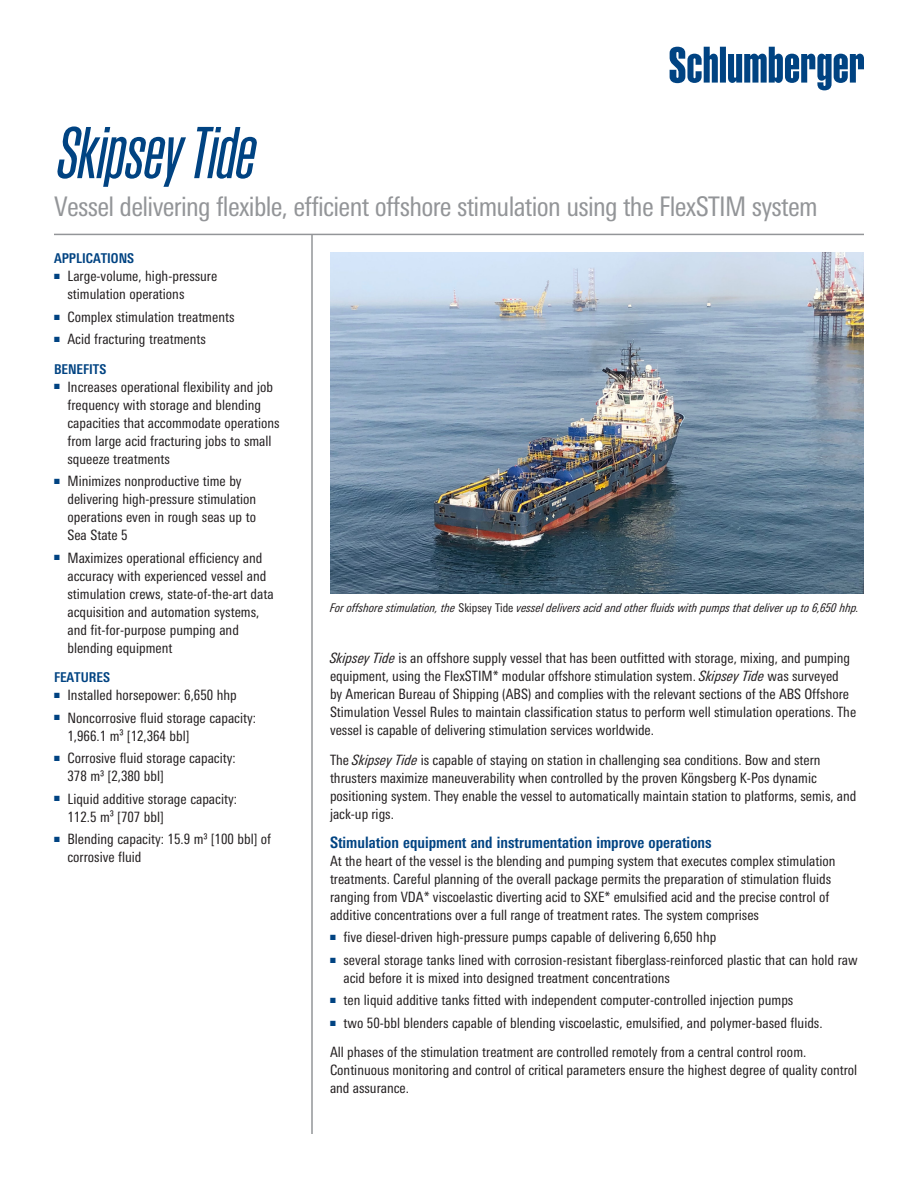
<style>
.page{position:relative;width:918px;height:1188px;background:#fff}
.page>*{position:absolute;margin:0;border:0;box-sizing:border-box;transform-origin:0 0}
.Head_A__branding{font:italic 300 72px "Schlumberger Con";color:#004382}
.Subhead{font:condensed 27px "Univers Next Pro";letter-spacing:-.025em;color:#939598}
.Body_Head{font:700 condensed 15.75px "Univers Next Pro";color:#004382}
.Body_Text{font:condensed 14.25px/18px "Univers Next Pro";color:#231f20}
.Body_Text__Before_Bu{font:condensed 14.25px/18px "Univers Next Pro";color:#231f20}
.Sidebar_Head{font:700 condensed 13.5px "Univers Next Pro";color:#004382}
.t1{font:italic condensed 12px "Univers Next Pro";color:#231f20}
.s1{font-style:normal}
.s2{font-style:italic}
</style>
<div class="page">
<svg style="left:670px;top:47px;width:194px;height:43px"></svg>
<hr style="left:311px;top:198px;width:2px;height:936px;background:#939598">
<div style="left:54px;top:116px;width:810px;height:119px;background:#fff"></div>
<hr style="left:54px;top:234px;width:810px;height:1px;background:#939598">
<img style="left:330px;top:252px;width:534px;height:342px">
<p class="Head_A__branding" style="left:54px;top:117px;width:215px">SkipseyTide</p>
<p class="Subhead" style="left:54px;top:190px;width:765px">Vessel delivering flexible, efficient offshore stimulation using the FlexSTIM system</p>
<p class="Sidebar_Head" style="left:54px;top:250px;width:82px">APPLICATIONS</p>
<p class="Body_Text" style="left:68px;top:267px;width:151px;text-indent:-14px"><sup>■</sup> Large-volume, high-pressure stimulation operations</p>
<p class="Body_Text" style="left:54px;top:308px;width:182px"><sup>■</sup> Complex stimulation treatments</p>
<p class="Body_Text" style="left:54px;top:330px;width:153px"><sup>■</sup> Acid fracturing treatments</p>
<p class="Sidebar_Head" style="left:54px;top:361px;width:54px">BENEFITS</p>
<p class="Body_Text" style="left:68px;top:378px;width:214px;text-indent:-14px"><sup>■</sup> Increases operational flexibility and job frequency with storage and blending capacities that accommodate operations from large acid fracturing jobs to small squeeze treatments</p>
<p class="Body_Text" style="left:68px;top:472px;width:190px;text-indent:-14px"><sup>■</sup> Minimizes nonproductive time by delivering high-pressure stimulation operations even in rough seas up to<br>Sea State 5</p>
<p class="Body_Text" style="left:68px;top:549px;width:208px;text-indent:-14px"><sup>■</sup> Maximizes operational efficiency and accuracy with experienced vessel and stimulation crews, state-of-the-art data acquisition and automation systems, and fit-for-purpose pumping and blending equipment</p>
<p class="Sidebar_Head" style="left:54px;top:669px;width:57px">FEATURES</p>
<p class="Body_Text" style="left:54px;top:686px;width:184px"><sup>■</sup> Installed horsepower: 6,650 hhp</p>
<p class="Body_Text" style="left:68px;top:708px;width:190px;text-indent:-14px"><sup>■</sup> Noncorrosive fluid storage capacity:<br>1,966.1 m3 [12,364 bbl]</p>
<p class="Body_Text" style="left:68px;top:749px;width:170px;text-indent:-14px"><sup>■</sup> Corrosive fluid storage capacity:<br>378 m3 [2,380 bbl]</p>
<p class="Body_Text" style="left:68px;top:789px;width:171px;text-indent:-14px"><sup>■</sup> Liquid additive storage capacity:<br>112.5 m3 [707 bbl]</p>
<p class="Body_Text" style="left:68px;top:830px;width:205px;text-indent:-14px"><sup>■</sup> Blending capacity: 15.9 m3 [100 bbl] of corrosive fluid</p>
<p class="t1" style="left:330px;top:601px;width:531px">For offshore stimulation, the <span class="s1">Skipsey Tide</span> vessel delivers acid and other fluids with pumps that deliver up to 6,650 hhp.</p>
<p class="Body_Text" style="left:330px;top:649px;width:528px"><span class="s2">Skipsey Tide</span> is an offshore supply vessel that has been outfitted with storage, mixing, and pumping equipment, using the FlexSTIM* modular offshore stimulation system. <span class="s2">Skipsey Tide</span> was surveyed<br>by American Bureau of Shipping (ABS) and complies with the relevant sections of the ABS Offshore Stimulation Vessel Rules to maintain classification status to perform well stimulation operations. The vessel is capable of delivering stimulation services worldwide.</p>
<p class="Body_Text" style="left:330px;top:750px;width:528px">The <span class="s2">Skipsey Tide</span> is capable of staying on station in challenging sea conditions. Bow and stern thrusters maximize maneuverability when controlled by the proven Köngsberg K-Pos dynamic positioning system. They enable the vessel to automatically maintain station to platforms, semis, and jack-up rigs.</p>
<p class="Body_Head" style="left:330px;top:833px;width:383px">Stimulation equipment and instrumentation improve operations</p>
<p class="Body_Text__Before_Bu" style="left:330px;top:852px;width:507px">At the heart of the vessel is the blending and pumping system that executes complex stimulation treatments. Careful planning of the overall package permits the preparation of stimulation fluids ranging from VDA* viscoelastic diverting acid to SXE* emulsified acid and the precise control of additive concentrations over a full range of treatment rates. The system comprises</p>
<p class="Body_Text" style="left:330px;top:928px;width:388px"><sup>■</sup> five diesel-driven high-pressure pumps capable of delivering 6,650 hhp</p>
<p class="Body_Text" style="left:344px;top:951px;width:516px;text-indent:-14px"><sup>■</sup> several storage tanks lined with corrosion-resistant fiberglass-reinforced plastic that can hold raw acid before it is mixed into designed treatment concentrations</p>
<p class="Body_Text" style="left:330px;top:991px;width:465px"><sup>■</sup> ten liquid additive tanks fitted with independent computer-controlled injection pumps</p>
<p class="Body_Text" style="left:330px;top:1014px;width:494px"><sup>■</sup> two 50-bbl blenders capable of blending viscoelastic, emulsified, and polymer-based fluids.</p>
<p class="Body_Text" style="left:330px;top:1043px;width:529px">All phases of the stimulation treatment are controlled remotely from a central control room.<br>Continuous monitoring and control of critical parameters ensure the highest degree of quality control and assurance.</p>
</div>
